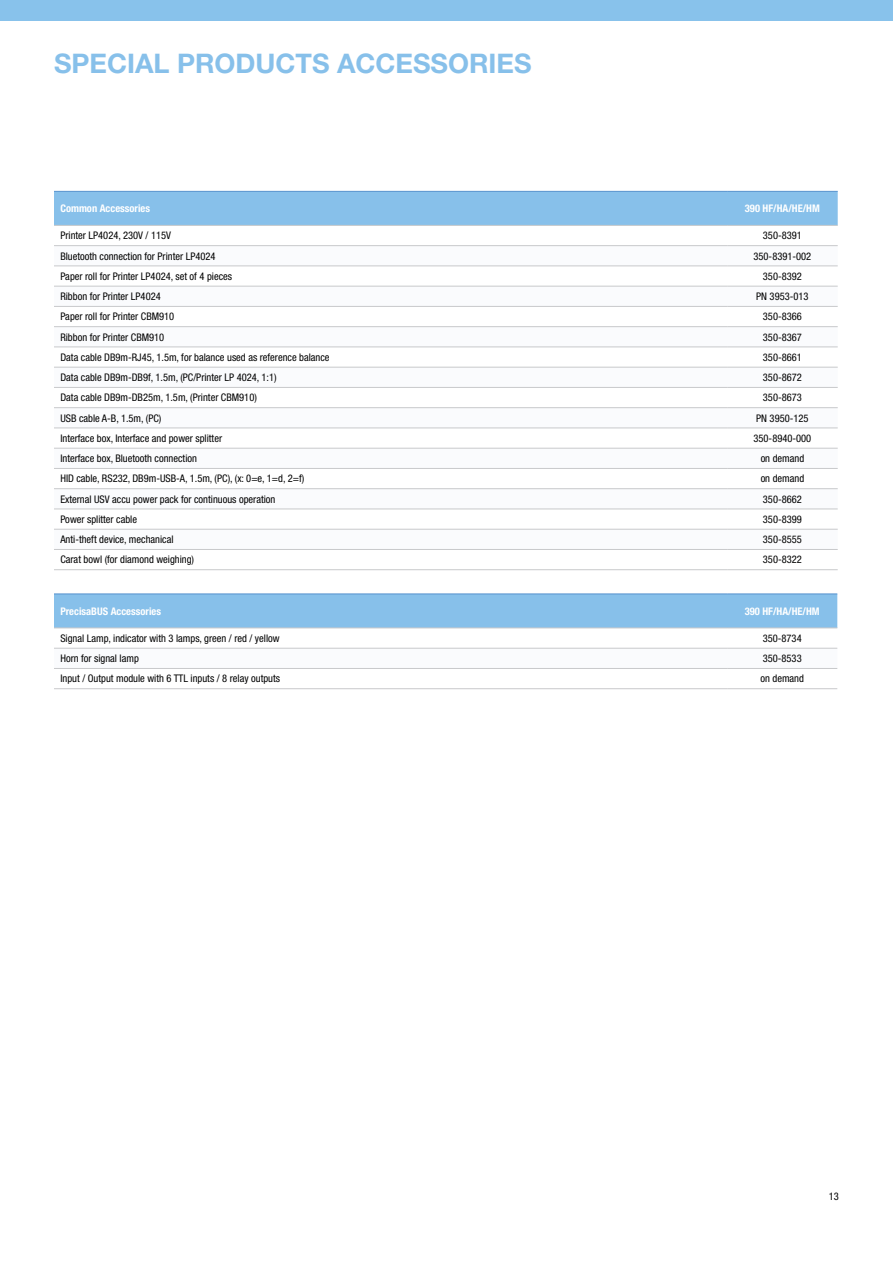
<style>
.page{position:relative;width:893px;height:1263px;background:#fff}
.page>*{position:absolute;margin:0;border:0;box-sizing:border-box;transform-origin:0 0}
.SERIES_NAME_HEADING{font:700 27px "Helvetica Neue LT Pro";color:#87c0ea}
.Table_Text{font:condensed 10.5px "Helvetica Neue LT Pro";color:#000}
.Table_Heading{font:700 condensed 10.5px "Helvetica Neue LT Pro";color:#fff}
</style>
<div class="page">
<div style="left:0;top:0;width:893px;height:20px;background:#88c2eb"></div>
<div style="left:54px;top:192px;width:784px;height:33px;background:#87c0ea"></div>
<svg style="left:54px;top:246px;width:784px;height:283px"></svg>
<hr style="left:54px;top:225px;width:673px;height:1px;background:#c8c9cb">
<hr style="left:727px;top:225px;width:111px;height:1px;background:#c8c9cb">
<hr style="left:54px;top:245px;width:673px;height:1px;background:#c8c9cb">
<hr style="left:727px;top:245px;width:111px;height:1px;background:#c8c9cb">
<hr style="left:54px;top:266px;width:673px;height:1px;background:#c8c9cb">
<hr style="left:727px;top:266px;width:111px;height:1px;background:#c8c9cb">
<hr style="left:54px;top:286px;width:673px;height:1px;background:#c8c9cb">
<hr style="left:727px;top:286px;width:111px;height:1px;background:#c8c9cb">
<hr style="left:54px;top:306px;width:673px;height:1px;background:#c8c9cb">
<hr style="left:727px;top:306px;width:111px;height:1px;background:#c8c9cb">
<hr style="left:54px;top:326px;width:673px;height:1px;background:#c8c9cb">
<hr style="left:727px;top:326px;width:111px;height:1px;background:#c8c9cb">
<hr style="left:54px;top:347px;width:673px;height:1px;background:#c8c9cb">
<hr style="left:727px;top:347px;width:111px;height:1px;background:#c8c9cb">
<hr style="left:54px;top:367px;width:673px;height:1px;background:#c8c9cb">
<hr style="left:727px;top:367px;width:111px;height:1px;background:#c8c9cb">
<hr style="left:54px;top:387px;width:673px;height:1px;background:#c8c9cb">
<hr style="left:727px;top:387px;width:111px;height:1px;background:#c8c9cb">
<hr style="left:54px;top:407px;width:673px;height:1px;background:#c8c9cb">
<hr style="left:727px;top:407px;width:111px;height:1px;background:#c8c9cb">
<hr style="left:54px;top:428px;width:673px;height:1px;background:#c8c9cb">
<hr style="left:727px;top:428px;width:111px;height:1px;background:#c8c9cb">
<hr style="left:54px;top:448px;width:673px;height:1px;background:#c8c9cb">
<hr style="left:727px;top:448px;width:111px;height:1px;background:#c8c9cb">
<hr style="left:54px;top:468px;width:673px;height:1px;background:#c8c9cb">
<hr style="left:727px;top:468px;width:111px;height:1px;background:#c8c9cb">
<hr style="left:54px;top:488px;width:673px;height:1px;background:#c8c9cb">
<hr style="left:727px;top:488px;width:111px;height:1px;background:#c8c9cb">
<hr style="left:54px;top:509px;width:673px;height:1px;background:#c8c9cb">
<hr style="left:727px;top:509px;width:111px;height:1px;background:#c8c9cb">
<hr style="left:54px;top:529px;width:673px;height:1px;background:#c8c9cb">
<hr style="left:727px;top:529px;width:111px;height:1px;background:#c8c9cb">
<hr style="left:54px;top:549px;width:673px;height:1px;background:#c8c9cb">
<hr style="left:727px;top:549px;width:111px;height:1px;background:#c8c9cb">
<hr style="left:54px;top:569px;width:673px;height:1px;background:#c8c9cb">
<hr style="left:727px;top:569px;width:111px;height:1px;background:#c8c9cb">
<hr style="left:54px;top:191px;width:673px;height:1px;background:#5692ce">
<hr style="left:727px;top:191px;width:111px;height:1px;background:#5692ce">
<div style="left:54px;top:595px;width:783px;height:33px;background:#87c0ea"></div>
<hr style="left:54px;top:628px;width:673px;height:1px;background:#c8c9cb">
<hr style="left:727px;top:628px;width:110px;height:1px;background:#c8c9cb">
<hr style="left:54px;top:648px;width:673px;height:1px;background:#c8c9cb">
<hr style="left:727px;top:648px;width:110px;height:1px;background:#c8c9cb">
<hr style="left:54px;top:668px;width:673px;height:1px;background:#c8c9cb">
<hr style="left:727px;top:668px;width:110px;height:1px;background:#c8c9cb">
<hr style="left:54px;top:688px;width:673px;height:1px;background:#c8c9cb">
<hr style="left:727px;top:688px;width:110px;height:1px;background:#c8c9cb">
<hr style="left:54px;top:594px;width:673px;height:1px;background:#5692ce">
<hr style="left:727px;top:594px;width:110px;height:1px;background:#5692ce">
<p class="SERIES_NAME_HEADING" style="left:54px;top:47px;width:479px">SPECIAL PRODUCTS ACCESSORIES</p>
<p class="Table_Heading" style="left:60px;top:202px;width:91px">Common Accessories</p>
<p class="Table_Heading" style="left:745px;top:202px;width:76px">390 HF/HA/HE/HM</p>
<p class="Table_Text" style="left:60px;top:229px;width:112px">Printer LP4024, 230V / 115V</p>
<p class="Table_Text" style="left:763px;top:229px;width:40px">350-8391</p>
<p class="Table_Text" style="left:60px;top:250px;width:157px">Bluetooth connection for Printer LP4024</p>
<p class="Table_Text" style="left:753px;top:250px;width:59px">350-8391-002</p>
<p class="Table_Text" style="left:60px;top:270px;width:173px">Paper roll for Printer LP4024, set of 4 pieces</p>
<p class="Table_Text" style="left:763px;top:270px;width:40px">350-8392</p>
<p class="Table_Text" style="left:60px;top:290px;width:102px">Ribbon for Printer LP4024</p>
<p class="Table_Text" style="left:756px;top:290px;width:54px">PN 3953-013</p>
<p class="Table_Text" style="left:60px;top:310px;width:115px">Paper roll for Printer CBM910</p>
<p class="Table_Text" style="left:763px;top:310px;width:40px">350-8366</p>
<p class="Table_Text" style="left:60px;top:331px;width:105px">Ribbon for Printer CBM910</p>
<p class="Table_Text" style="left:763px;top:331px;width:40px">350-8367</p>
<p class="Table_Text" style="left:60px;top:351px;width:271px">Data cable DB9m-RJ45, 1.5m, for balance used as reference balance</p>
<p class="Table_Text" style="left:763px;top:351px;width:40px">350-8661</p>
<p class="Table_Text" style="left:60px;top:371px;width:218px">Data cable DB9m-DB9f, 1.5m, (PC/Printer LP 4024, 1:1)</p>
<p class="Table_Text" style="left:763px;top:371px;width:40px">350-8672</p>
<p class="Table_Text" style="left:60px;top:391px;width:198px">Data cable DB9m-DB25m, 1.5m, (Printer CBM910)</p>
<p class="Table_Text" style="left:763px;top:391px;width:40px">350-8673</p>
<p class="Table_Text" style="left:60px;top:412px;width:103px">USB cable A-B, 1.5m, (PC)</p>
<p class="Table_Text" style="left:756px;top:412px;width:54px">PN 3950-125</p>
<p class="Table_Text" style="left:60px;top:432px;width:163px">Interface box, Interface and power splitter</p>
<p class="Table_Text" style="left:753px;top:432px;width:59px">350-8940-000</p>
<p class="Table_Text" style="left:60px;top:452px;width:138px">Interface box, Bluetooth connection</p>
<p class="Table_Text" style="left:761px;top:452px;width:45px">on demand</p>
<p class="Table_Text" style="left:60px;top:472px;width:245px">HID cable, RS232, DB9m-USB-A, 1.5m, (PC), (x: 0=e, 1=d, 2=f)</p>
<p class="Table_Text" style="left:761px;top:472px;width:45px">on demand</p>
<p class="Table_Text" style="left:60px;top:493px;width:217px">External USV accu power pack for continuous operation</p>
<p class="Table_Text" style="left:763px;top:493px;width:40px">350-8662</p>
<p class="Table_Text" style="left:60px;top:513px;width:78px">Power splitter cable</p>
<p class="Table_Text" style="left:763px;top:513px;width:40px">350-8399</p>
<p class="Table_Text" style="left:60px;top:533px;width:115px">Anti-theft device, mechanical</p>
<p class="Table_Text" style="left:763px;top:533px;width:40px">350-8555</p>
<p class="Table_Text" style="left:60px;top:553px;width:135px">Carat bowl (for diamond weighing)</p>
<p class="Table_Text" style="left:763px;top:553px;width:40px">350-8322</p>
<p class="Table_Heading" style="left:60px;top:605px;width:102px">PrecisaBUS Accessories</p>
<p class="Table_Heading" style="left:745px;top:605px;width:76px">390 HF/HA/HE/HM</p>
<p class="Table_Text" style="left:60px;top:632px;width:221px">Signal Lamp, indicator with 3 lamps, green / red / yellow</p>
<p class="Table_Text" style="left:763px;top:632px;width:40px">350-8734</p>
<p class="Table_Text" style="left:60px;top:652px;width:80px">Horn for signal lamp</p>
<p class="Table_Text" style="left:763px;top:652px;width:40px">350-8533</p>
<p class="Table_Text" style="left:60px;top:672px;width:221px">Input / Output module with 6 TTL inputs / 8 relay outputs</p>
<p class="Table_Text" style="left:760px;top:672px;width:45px">on demand</p>
<p class="Table_Text" style="left:829px;top:1190px;width:12px">13</p>
</div>
